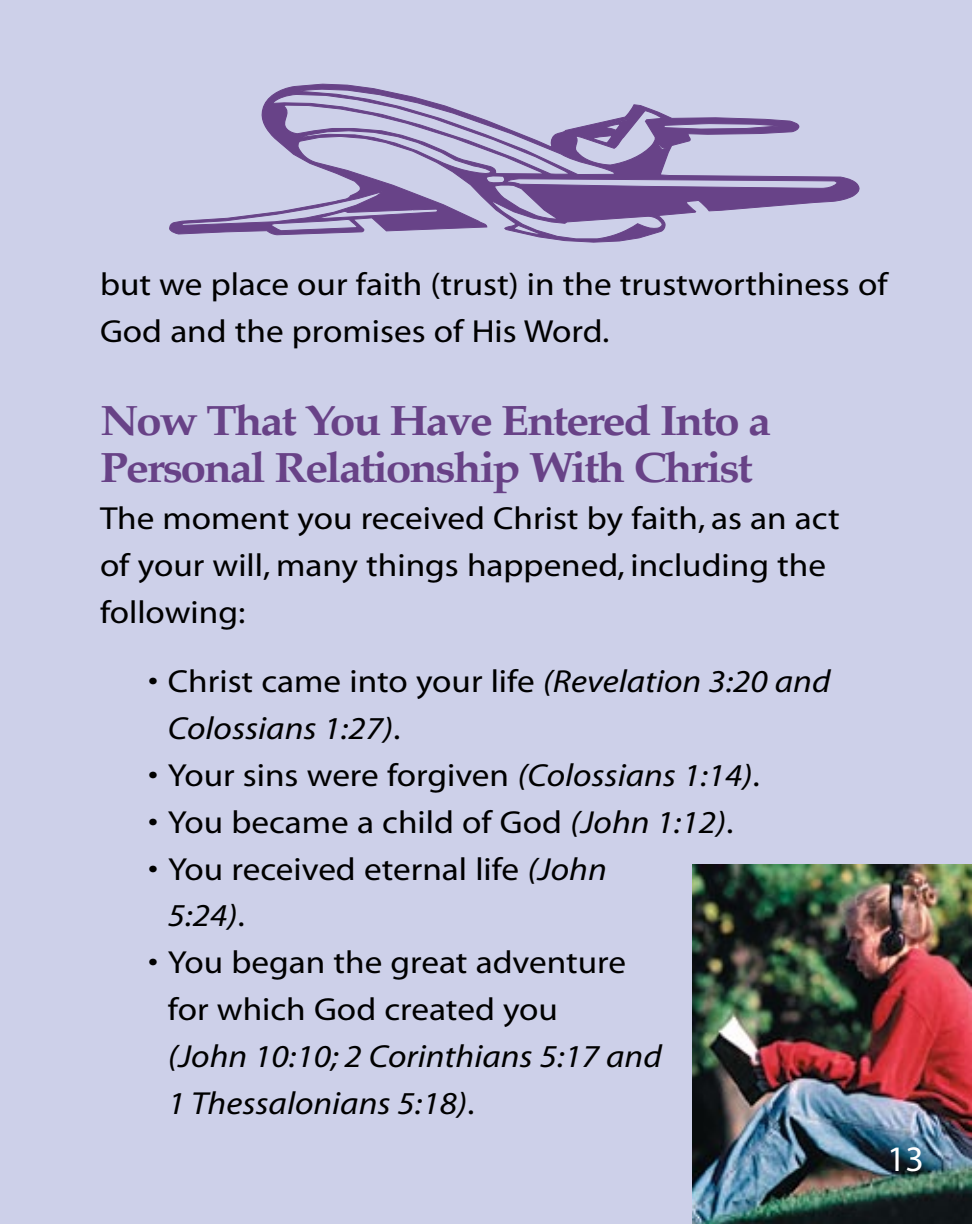
<style>
.page{position:relative;width:972px;height:1224px;background:#cdd0e9}
.page>*{position:absolute;margin:0;border:0;box-sizing:border-box;transform-origin:0 0}
.t1{font:700 42px/46.8px "Palatino";letter-spacing:-.05em;color:#684287;scale:1.1 1}
.t2{font:36px "Myriad";color:#fff}
.t3{font:32px/46.8px "Myriad";color:#000;scale:1.1 1}
.t4{font:italic 32px/46.8px "Myriad";color:#000;scale:1.1 1}
.s1{font-style:normal}
.s2{font-style:italic}
</style>
<div class="page">
<svg style="left:169px;top:83px;width:691px;height:160px"></svg>
<img style="left:692px;top:864px;width:280px;height:360px">
<p class="t3" style="left:100px;top:262px;width:718px">but we place our faith (trust) in the trustworthiness of<br>God and the promises of His Word.</p>
<h1 class="t1" style="left:100px;top:397px;width:612px">Now That You Have Entered Into a<br>Personal Relationship With Christ</h1>
<p class="t3" style="left:100px;top:496px;width:674px">The moment you received Christ by faith, as an act of your will, many things happened, including the following:</p>
<p class="t4" style="left:168px;top:660px;width:604px;text-indent:-20px"><span class="s1">• Christ came into your life</span> (Revelation 3:20 and<br>Colossians 1:27)<span class="s1">.</span></p>
<p class="t3" style="left:148px;top:753px;width:558px">• Your sins were forgiven <span class="s2">(Colossians 1:14)</span>.</p>
<p class="t3" style="left:148px;top:800px;width:534px">• You became a child of God <span class="s2">(John 1:12)</span>.</p>
<p class="t3" style="left:168px;top:847px;width:400px;text-indent:-20px">• You received eternal life <span class="s2">(John<br>5:24)</span>.</p>
<p class="t3" style="left:168px;top:940px;width:418px;text-indent:-20px">• You began the great adventure for which God created you</p>
<p class="t4" style="left:168px;top:1034px;width:450px">(John 10:10; 2 Corinthians 5:17 and<br>1 Thessalonians 5:18)<span class="s1">.</span></p>
<p class="t2" style="left:887px;top:1141px;width:35px">13</p>
</div>
